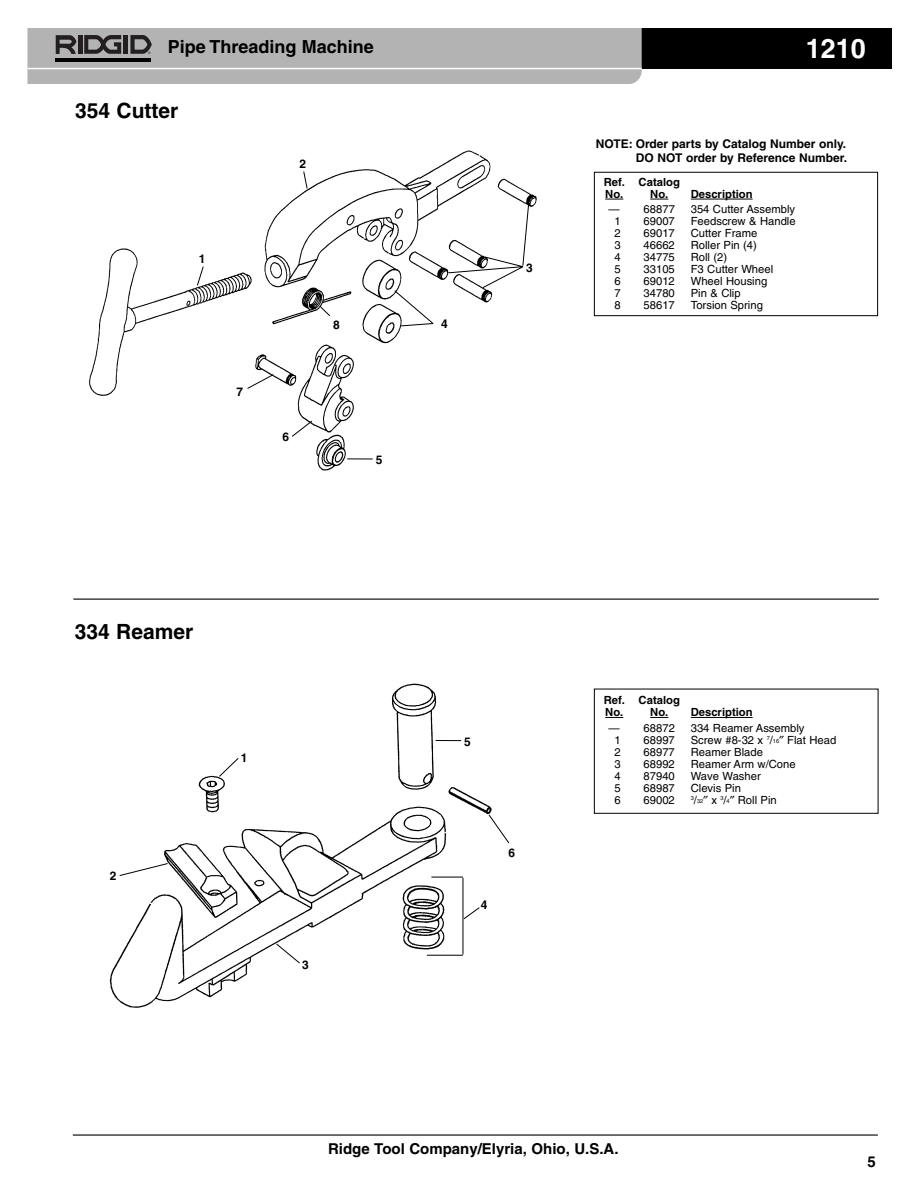
<style>
.page{position:relative;width:918px;height:1188px;background:#fff}
.page>*{position:absolute;margin:0;border:0;box-sizing:border-box;transform-origin:0 0}
.t1{font:700 27px "Helvetica";color:#fff}
.t2{font:700 21px "Helvetica";color:#000}
.t3{font:700 18px "Helvetica";color:#000}
.t4{font:700 15px "Helvetica";color:#000}
.t5{font:700 12px/13.5px "Helvetica";color:#000;text-align:right}
.t6{font:11.25px "Helvetica";color:#000}
.t7{font:700 11.25px/12px "Helvetica";color:#000}
.s1{font-size:5.7px}
</style>
<div class="page">
<hr style="left:73px;top:1134px;width:805px;height:2px;background:#000">
<img style="left:89px;top:150px;width:448px;height:246px">
<hr style="left:73px;top:599px;width:806px;height:1px;background:#000">
<img style="left:109px;top:775px;width:355px;height:233px">
<div style="left:594px;top:172px;width:284px;height:144px;border:1px solid #000"></div>
<svg style="left:605px;top:199px;width:18px;height:1px"></svg>
<svg style="left:650px;top:199px;width:18px;height:1px"></svg>
<hr style="left:691px;top:199px;width:62px;height:1px;background:#000">
<div style="left:594px;top:689px;width:284px;height:125px;border:1px solid #000"></div>
<svg style="left:605px;top:717px;width:18px;height:1px"></svg>
<svg style="left:650px;top:717px;width:18px;height:1px"></svg>
<hr style="left:691px;top:717px;width:62px;height:1px;background:#000">
<svg style="left:196px;top:266px;width:8px;height:20px"></svg>
<svg style="left:303px;top:171px;width:5px;height:18px"></svg>
<svg style="left:522px;top:203px;width:7px;height:64px"></svg>
<svg style="left:247px;top:256px;width:277px;height:664px"></svg>
<svg style="left:436px;top:740px;width:25px;height:1px"></svg>
<svg style="left:488px;top:814px;width:22px;height:30px"></svg>
<svg style="left:119px;top:863px;width:50px;height:13px"></svg>
<svg style="left:218px;top:758px;width:21px;height:19px"></svg>
<svg style="left:275px;top:943px;width:26px;height:21px"></svg>
<hr style="left:463px;top:878px;width:1px;height:76px;background:#000">
<hr style="left:431px;top:877px;width:32px;height:1px;background:#000">
<hr style="left:427px;top:955px;width:36px;height:1px;background:#000">
<div style="left:464px;top:28px;width:427px;height:41px;background:#000"></div>
<svg style="left:27px;top:28px;width:615px;height:56px;background:#aeaeae"></svg>
<h3 class="t3" style="left:168px;top:35px;width:208px">Pipe Threading Machine</h3>
<h1 class="t1" style="left:806px;top:32px;width:62px">1210</h1>
<h2 class="t2" style="left:75px;top:98px;width:105px">354 Cutter</h2>
<p class="t5" style="left:199px;top:251px;width:8px">1</p>
<p class="t5" style="left:237px;top:385px;width:8px">7</p>
<p class="t5" style="left:300px;top:157px;width:8px">2</p>
<p class="t5" style="left:283px;top:430px;width:8px">6</p>
<p class="t5" style="left:333px;top:318px;width:8px">8</p>
<p class="t5" style="left:376px;top:453px;width:8px">5</p>
<p class="t5" style="left:441px;top:317px;width:8px">4</p>
<p class="t5" style="left:526px;top:261px;width:8px">3</p>
<h2 class="t2" style="left:75px;top:619px;width:120px">334 Reamer</h2>
<p class="t5" style="left:110px;top:869px;width:8px">2</p>
<p class="t5" style="left:241px;top:751px;width:8px">1</p>
<p class="t5" style="left:302px;top:958px;width:8px">3</p>
<p class="t5" style="left:464px;top:735px;width:8px">5</p>
<p class="t5" style="left:481px;top:898px;width:8px">4</p>
<p class="t5" style="left:508px;top:846px;width:8px">6</p>
<p class="t5" style="left:596px;top:137px;width:253px">NOTE: Order parts by Catalog Number only.<br>DO NOT order by Reference Number.</p>
<p class="t7" style="left:604px;top:176px;width:78px">Ref. Catalog<br>No. No.</p>
<p class="t7" style="left:691px;top:188px;width:63px">Description</p>
<p class="t6" style="left:609px;top:203px;width:68px">— 68877</p>
<p class="t6" style="left:691px;top:203px;width:106px">354 Cutter Assembly</p>
<p class="t6" style="left:615px;top:215px;width:8px">1</p>
<p class="t6" style="left:644px;top:215px;width:33px">69007</p>
<p class="t6" style="left:691px;top:215px;width:106px">Feedscrew &amp; Handle</p>
<p class="t6" style="left:615px;top:227px;width:8px">2</p>
<p class="t6" style="left:644px;top:227px;width:33px">69017</p>
<p class="t6" style="left:691px;top:227px;width:68px">Cutter Frame</p>
<p class="t6" style="left:615px;top:239px;width:8px">3</p>
<p class="t6" style="left:644px;top:239px;width:33px">46662</p>
<p class="t6" style="left:691px;top:239px;width:68px">Roller Pin (4)</p>
<p class="t6" style="left:615px;top:251px;width:8px">4</p>
<p class="t6" style="left:644px;top:251px;width:33px">34775</p>
<p class="t6" style="left:691px;top:251px;width:38px">Roll (2)</p>
<p class="t6" style="left:615px;top:263px;width:8px">5</p>
<p class="t6" style="left:644px;top:263px;width:33px">33105</p>
<p class="t6" style="left:691px;top:263px;width:84px">F3 Cutter Wheel</p>
<p class="t6" style="left:615px;top:275px;width:8px">6</p>
<p class="t6" style="left:644px;top:275px;width:33px">69012</p>
<p class="t6" style="left:691px;top:275px;width:78px">Wheel Housing</p>
<p class="t6" style="left:615px;top:287px;width:8px">7</p>
<p class="t6" style="left:644px;top:287px;width:33px">34780</p>
<p class="t6" style="left:691px;top:287px;width:51px">Pin &amp; Clip</p>
<p class="t6" style="left:615px;top:299px;width:8px">8</p>
<p class="t6" style="left:644px;top:299px;width:33px">58617</p>
<p class="t6" style="left:691px;top:299px;width:74px">Torsion Spring</p>
<p class="t7" style="left:604px;top:694px;width:78px">Ref. Catalog<br>No. No.</p>
<p class="t7" style="left:691px;top:706px;width:63px">Description</p>
<p class="t6" style="left:609px;top:721px;width:68px">— 68872</p>
<p class="t6" style="left:691px;top:721px;width:115px">334 Reamer Assembly</p>
<p class="t6" style="left:615px;top:733px;width:8px">1</p>
<p class="t6" style="left:644px;top:733px;width:33px">68997</p>
<p class="t6" style="left:691px;top:733px;width:147px">Screw #8-32 x <sup>7</sup>/<span class="s1">16</span> Flat Head</p>
<p class="t6" style="left:615px;top:745px;width:8px">2</p>
<p class="t6" style="left:644px;top:745px;width:33px">68977</p>
<p class="t6" style="left:691px;top:745px;width:74px">Reamer Blade</p>
<p class="t6" style="left:615px;top:757px;width:8px">3</p>
<p class="t6" style="left:644px;top:757px;width:33px">68992</p>
<p class="t6" style="left:691px;top:757px;width:106px">Reamer Arm w/Cone</p>
<p class="t6" style="left:615px;top:769px;width:8px">4</p>
<p class="t6" style="left:644px;top:769px;width:33px">87940</p>
<p class="t6" style="left:691px;top:769px;width:72px">Wave Washer</p>
<p class="t6" style="left:615px;top:781px;width:8px">5</p>
<p class="t6" style="left:644px;top:781px;width:33px">68987</p>
<p class="t6" style="left:691px;top:781px;width:52px">Clevis Pin</p>
<p class="t6" style="left:615px;top:793px;width:8px">6</p>
<p class="t6" style="left:644px;top:793px;width:33px">69002</p>
<p class="t6" style="left:691px;top:793px;width:88px"><sup>3</sup>/<span class="s1">32</span> x <sup>3</sup>/<span class="s1">4</span> Roll Pin</p>
<h3 class="t4" style="left:328px;top:1140px;width:292px">Ridge Tool Company/Elyria, Ohio, U.S.A.</h3>
<h3 class="t4" style="left:868px;top:1153px;width:10px">5</h3>
</div>
